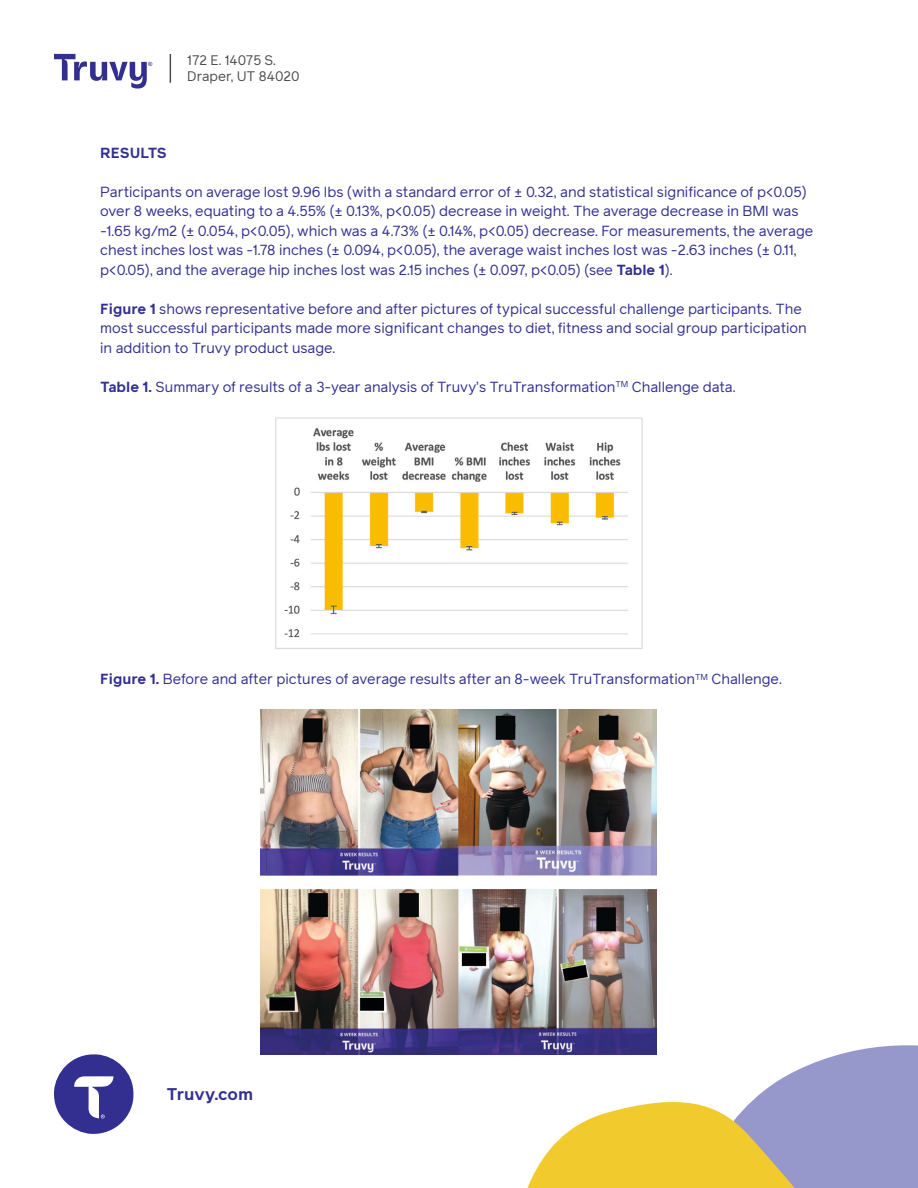
<style>
.page{position:relative;width:918px;height:1188px;background:#fff}
.page>*{position:absolute;margin:0;border:0;box-sizing:border-box;transform-origin:0 0}
.t1{font:700 16.5px "Reader Pro";color:#343091}
.t2{font:14.25px/19.5px "Reader Pro";color:#322f91}
.t3{font:700 14.25px "Reader Pro";letter-spacing:-.015em;color:#322f91}
.t4{font:13.5px/16.2px "Reader Pro";color:#4d4d4f}
.s1{font-weight:700}
</style>
<div class="page">
<svg style="left:170px;top:54px;width:1px;height:29px"></svg>
<svg style="left:54px;top:54px;width:98px;height:35px"></svg>
<svg style="left:54px;top:1054px;width:80px;height:80px"></svg>
<svg style="left:517px;top:1045px;width:401px;height:143px"></svg>
<img style="left:261px;top:709px;width:396px;height:345px">
<img style="left:275px;top:417px;width:368px;height:232px">
<p class="t4" style="left:187px;top:52px;width:114px">172 E. 14075 S.<br>Draper, UT 84020</p>
<p class="t3" style="left:100px;top:143px;width:68px">RESULTS</p>
<p class="t2" style="left:100px;top:182px;width:714px">Participants on average lost 9.96 lbs (with a standard error of ± 0.32, and statistical significance of p&lt;0.05) over 8 weeks, equating to a 4.55% (± 0.13%, p&lt;0.05) decrease in weight. The average decrease in BMI was -1.65 kg/m2 (± 0.054, p&lt;0.05), which was a 4.73% (± 0.14%, p&lt;0.05) decrease. For measurements, the average chest inches lost was -1.78 inches (± 0.094, p&lt;0.05), the average waist inches lost was -2.63 inches (± 0.11, p&lt;0.05), and the average hip inches lost was 2.15 inches (± 0.097, p&lt;0.05) (see <span class="s1">Table 1</span>).</p>
<p class="t2" style="left:100px;top:299px;width:708px"><span class="s1">Figure 1</span> shows representative before and after pictures of typical successful challenge participants. The most successful participants made more significant changes to diet, fitness and social group participation in addition to Truvy product usage.</p>
<p class="t2" style="left:100px;top:377px;width:637px"><span class="s1">Table 1.</span> Summary of results of a 3-year analysis of Truvy’s TruTransformation<sup>TM</sup> Challenge data.</p>
<p class="t2" style="left:100px;top:669px;width:683px"><span class="s1">Figure 1.</span> Before and after pictures of average results after an 8-week TruTransformation<sup>TM</sup> Challenge.</p>
<p class="t1" style="left:167px;top:1083px;width:88px">Truvy.com</p>
</div>
